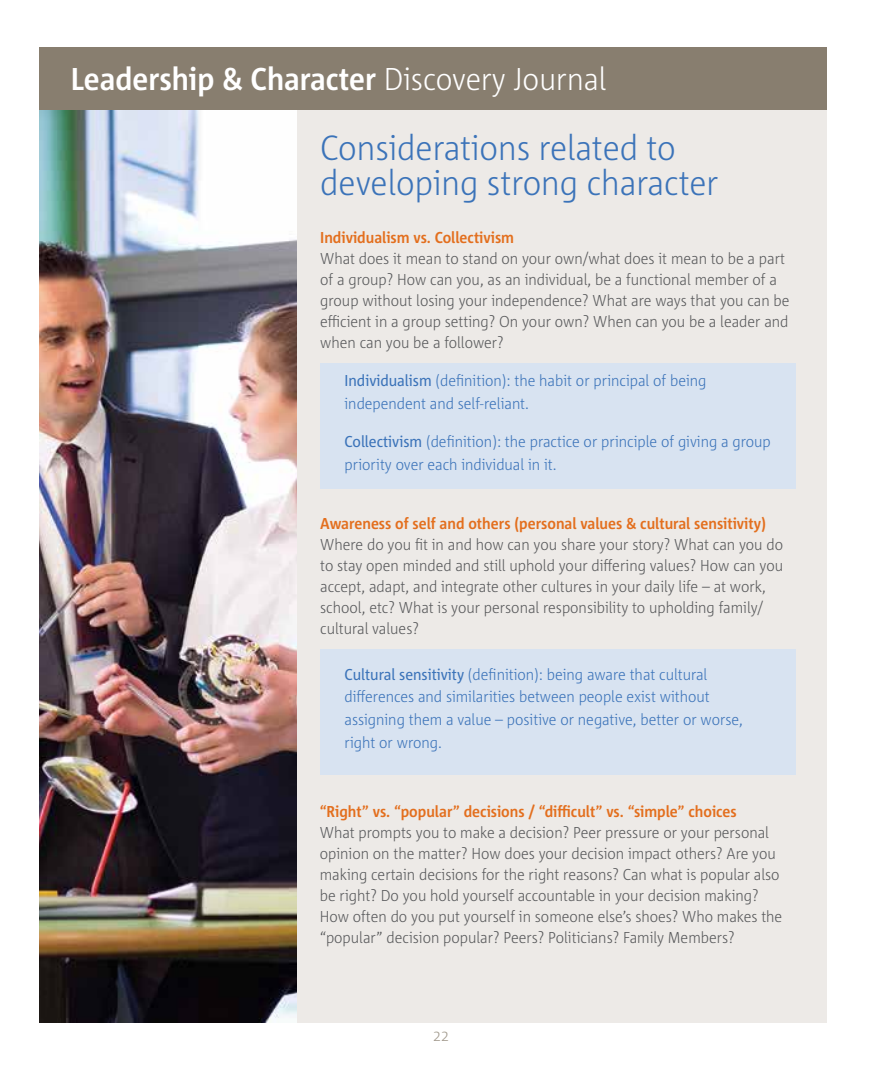
<style>
.page{position:relative;width:882px;height:1071px;background:#fff}
.page>*{position:absolute;margin:0;border:0;box-sizing:border-box;transform-origin:0 0}
.t1{font:300 35px/35px "Corpid C1 s S Cd";color:#3b73b9}
.t2{font:700 31.5px "Corpid C1 s S Cd";color:#fff}
.t3{font:300 15.75px/21px "Corpid C1 s S Cd";color:#58595b}
.t4{font:300 15.75px/22.8px "Corpid C1 s S Cd";color:#3b73b9}
.t5{font:700 15.75px "Corpid C1 s S Cd";color:#e36f1e}
.t6{font:300 15.75px "Corpid C1 s S Cd";color:#a0988b}
.s1{font-weight:300}
.s2{font-weight:400}
</style>
<div class="page">
<div style="left:39px;top:101px;width:788px;height:921px;background:#edeae7"></div>
<div style="left:39px;top:47px;width:788px;height:63px;background:#887e6f"></div>
<img style="left:39px;top:110px;width:258px;height:912px">
<div style="left:320px;top:363px;width:476px;height:126px;background:#d8e3f1"></div>
<div style="left:320px;top:649px;width:476px;height:126px;background:#d8e3f1"></div>
<h2 class="t2" style="left:71px;top:59px;width:537px">Leadership &amp; Character <span class="s1">Discovery Journal</span></h2>
<h1 class="t1" style="left:320px;top:129px;width:400px">Considerations related to developing strong character</h1>
<p class="t5" style="left:320px;top:228px;width:195px">Individualism vs. Collectivism</p>
<p class="t3" style="left:320px;top:248px;width:471px">What does it mean to stand on your own/what does it mean to be a part of a group? How can you, as an individual, be a functional member of a group without losing your independence? What are ways that you can be efficient in a group setting? On your own? When can you be a leader and when can you be a follower?</p>
<p class="t4" style="left:345px;top:369px;width:363px"><span class="s2">Individualism</span> (definition): the habit or principal of being independent and self-reliant.</p>
<p class="t4" style="left:345px;top:430px;width:428px"><span class="s2">Collectivism</span> (definition): the practice or principle of giving a group priority over each individual in it.</p>
<p class="t5" style="left:320px;top:514px;width:447px">Awareness of self and others (personal values &amp; cultural sensitivity)</p>
<p class="t3" style="left:320px;top:533px;width:464px">Where do you fit in and how can you share your story? What can you do to stay open minded and still uphold your differing values? How can you accept, adapt, and integrate other cultures in your daily life – at work, school, etc? What is your personal responsibility to upholding family/ cultural values?</p>
<p class="t4" style="left:345px;top:662px;width:400px"><span class="s2">Cultural sensitivity</span> (definition): being aware that cultural differences and similarities between people exist without assigning them a value – positive or negative, better or worse, right or wrong.</p>
<p class="t5" style="left:320px;top:801px;width:418px">“Right” vs. “popular” decisions / “difficult” vs. “simple” choices</p>
<p class="t3" style="left:320px;top:821px;width:464px">What prompts you to make a decision? Peer pressure or your personal opinion on the matter? How does your decision impact others? Are you making certain decisions for the right reasons? Can what is popular also be right? Do you hold yourself accountable in your decision making?<br>How often do you put yourself in someone else’s shoes? Who makes the “popular” decision popular? Peers? Politicians? Family Members?</p>
<p class="t6" style="left:433px;top:1026px;width:17px">22</p>
</div>
